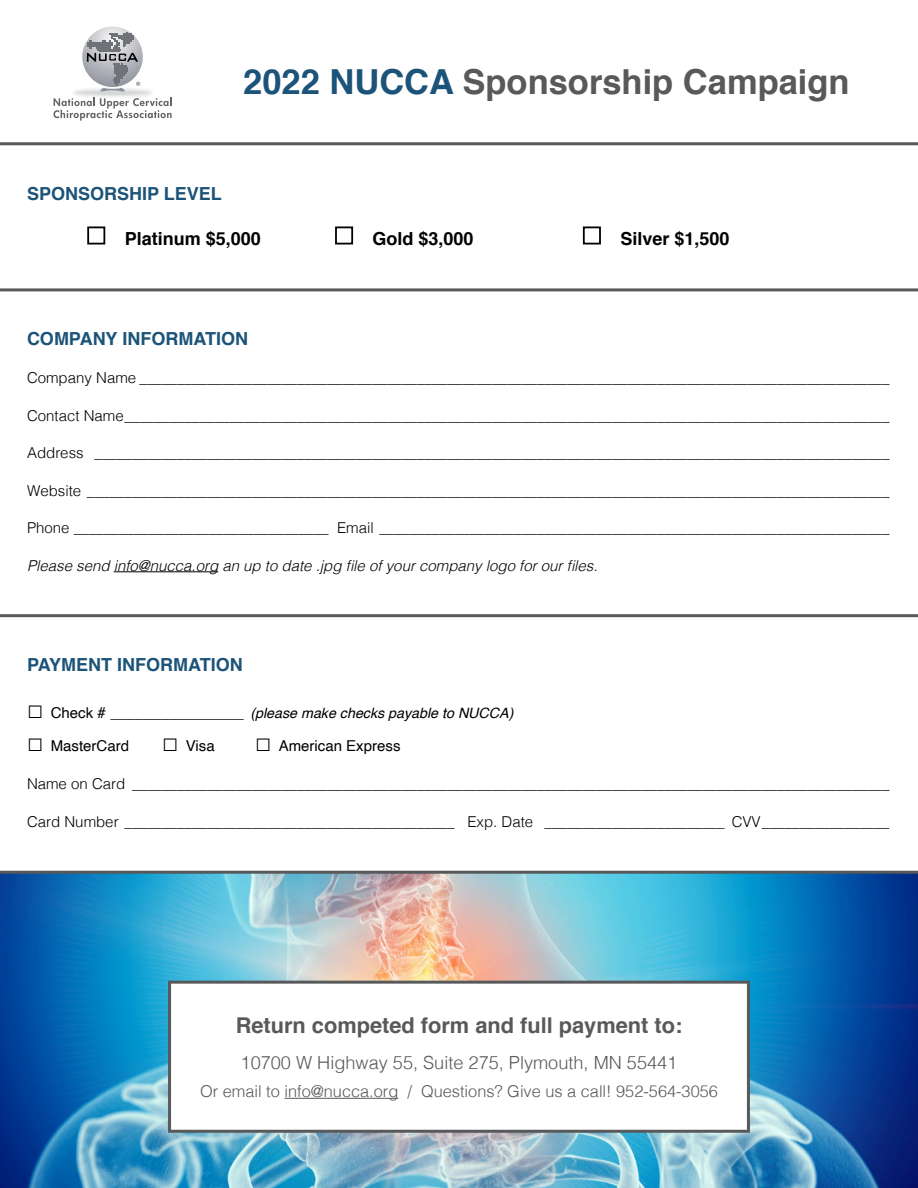
<style>
.page{position:relative;width:918px;height:1188px;background:#fff}
.page>*{position:absolute;margin:0;border:0;box-sizing:border-box;transform-origin:0 0}
.t1{font:700 34.5px "Helvetica";color:#58595b}
.t2{font:700 21.75px "Helvetica";color:#58595b}
.t3{font:300 18.15px "Helvetica";color:#58595b}
.t4{font:700 18px "Helvetica";color:#1c5379}
.t5{font:700 18px "Helvetica";color:#000}
.t6{font:300 16.35px "Helvetica";color:#58595b}
.t7{font:300 15px "Helvetica";color:#000}
.t8{font:italic 300 15px "Helvetica";color:#000}
.t9{font:15px "Helvetica";color:#000}
.t10{font:italic 14.25px "Helvetica";color:#000}
.s1{color:#1c5379}
.s2{font-family:"Arial Narrow";font-style:normal;font-size:27px}
.s3{font-style:normal;font-size:15px}
.s4{font-family:"Arial Narrow";font-size:27px}
</style>
<div class="page">
<img style="left:0;top:874px;width:918px;height:314px">
<div style="left:170px;top:982px;width:578px;height:149px;background:#fff"></div>
<hr style="left:284px;top:1098px;width:114px;height:1px;background:#58595b">
<div style="left:168px;top:981px;width:582px;height:152px;border:3px solid #58595b"></div>
<hr style="left:114px;top:571px;width:104px;height:1px;background:#000">
<div style="left:87px;top:227px;width:18px;height:18px;border:2px solid #000"></div>
<div style="left:335px;top:227px;width:18px;height:18px;border:2px solid #000"></div>
<div style="left:583px;top:227px;width:18px;height:18px;border:2px solid #000"></div>
<img style="left:74px;top:47px;width:98px;height:51px">
<svg style="left:53px;top:98px;width:119px;height:23px"></svg>
<svg style="left:82px;top:27px;width:61px;height:60px"></svg>
<svg style="left:87px;top:32px;width:53px;height:60px"></svg>
<hr style="left:0;top:142px;width:918px;height:3px;background:#58595b">
<hr style="left:0;top:288px;width:918px;height:3px;background:#58595b">
<hr style="left:0;top:614px;width:918px;height:3px;background:#58595b">
<hr style="left:0;top:871px;width:918px;height:3px;background:#58595b">
<h1 class="t1" style="left:243px;top:54px;width:608px"><span class="s1">2022 NUCCA</span> Sponsorship Campaign</h1>
<p class="t4" style="left:27px;top:179px;width:196px">SPONSORSHIP LEVEL</p>
<p class="t5" style="left:125px;top:224px;width:138px">Platinum $5,000</p>
<p class="t5" style="left:373px;top:224px;width:103px">Gold $3,000</p>
<p class="t5" style="left:620px;top:224px;width:111px">Silver $1,500</p>
<p class="t4" style="left:27px;top:325px;width:223px">COMPANY INFORMATION</p>
<p class="t7" style="left:27px;top:365px;width:864px">Company Name ____________________________________________________________________________________________________</p>
<p class="t7" style="left:27px;top:403px;width:864px">Contact Name______________________________________________________________________________________________________</p>
<p class="t7" style="left:27px;top:440px;width:864px">Address __________________________________________________________________________________________________________</p>
<p class="t7" style="left:27px;top:478px;width:864px">Website ___________________________________________________________________________________________________________</p>
<p class="t7" style="left:27px;top:515px;width:864px">Phone __________________________________ Email ____________________________________________________________________</p>
<p class="t8" style="left:27px;top:553px;width:572px">Please send info@nucca.org an up to date .jpg file of your company logo for our files.</p>
<p class="t4" style="left:27px;top:650px;width:217px">PAYMENT INFORMATION</p>
<p class="t10" style="left:27px;top:702px;width:488px"><span class="s2">□</span> <span class="s3">Check # ________________</span> (please make checks payable to NUCCA)</p>
<p class="t9" style="left:27px;top:734px;width:189px"><span class="s4">□</span> MasterCard <span class="s4">□</span> Visa</p>
<p class="t9" style="left:255px;top:734px;width:147px"><span class="s4">□</span> American Express</p>
<p class="t7" style="left:27px;top:771px;width:864px">Name on Card _____________________________________________________________________________________________________</p>
<p class="t7" style="left:27px;top:809px;width:864px">Card Number ____________________________________________ Exp. Date ________________________ CVV_________________</p>
<h2 class="t2" style="left:236px;top:1007px;width:448px">Return competed form and full payment to:</h2>
<p class="t3" style="left:241px;top:1047px;width:438px">10700 W Highway 55, Suite 275, Plymouth, MN 55441</p>
<p class="t6" style="left:200px;top:1077px;width:519px">Or email to info@nucca.org / Questions? Give us a call! 952-564-3056</p>
</div>
